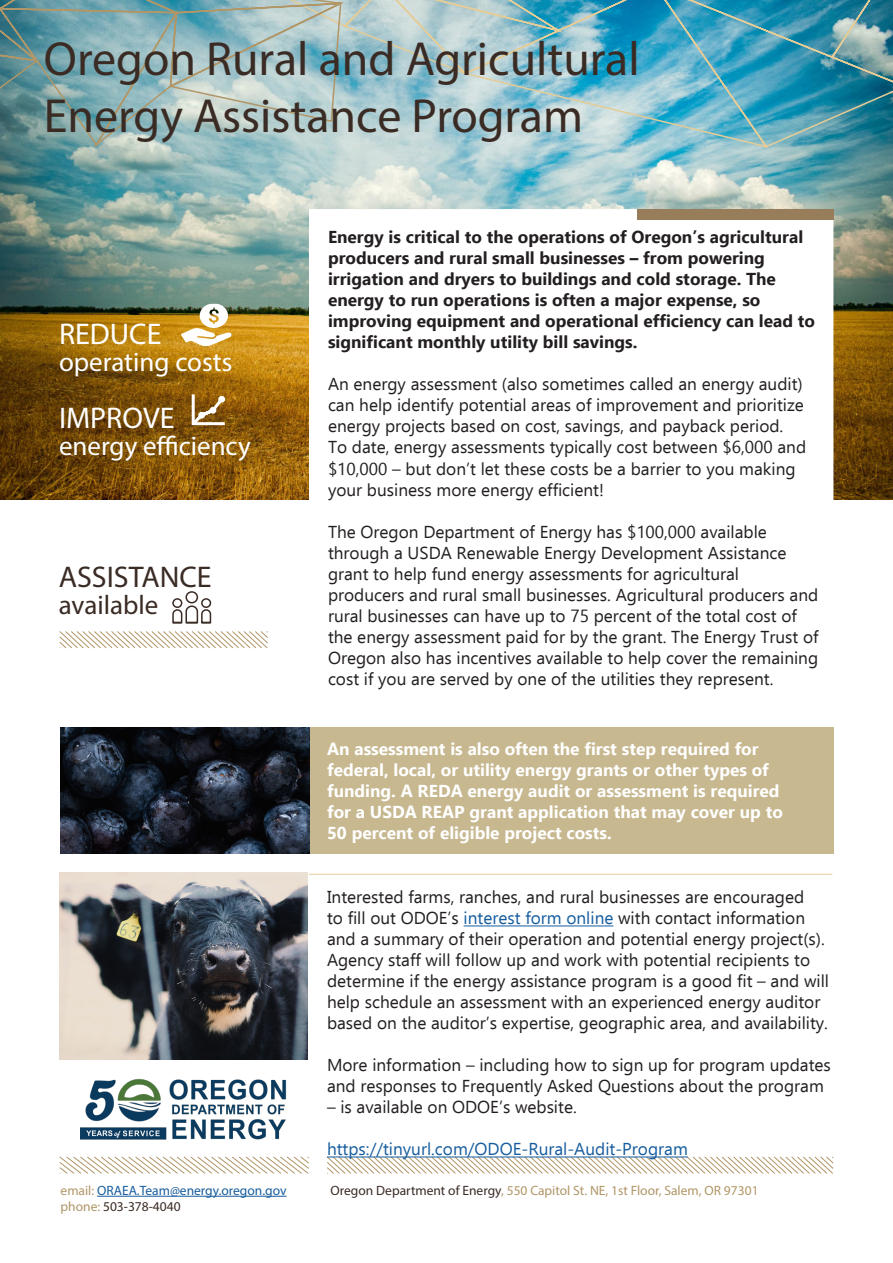
<style>
.page{position:relative;width:893px;height:1263px;background:#fff}
.page>*{position:absolute;margin:0;border:0;box-sizing:border-box;transform-origin:0 0}
.t1{font:48px/57.6px "Myriad Pro";color:#3a2b24}
.t2{font:30px "Myriad Pro";color:#fff}
.t3{font:30px "Myriad Pro";color:#3a2b24}
.t4{font:27px "Myriad Pro";color:#fff}
.t5{font:27px "Myriad Pro";color:#3a2b24}
.t6{font:17.25px/21px "Ebrima";color:#231f20}
.t7{font:700 17.25px/21px "Ebrima";color:#231f20}
.t8{font:700 17.25px/21px "Ebrima";color:#fff}
.t9{font:17.25px "Ebrima";color:#175d9e}
.t10{font:13.5px "Myriad Pro";color:#b19667}
.t11{font:13.5px/16.2px "Myriad Pro";color:#175d9e}
.s1{color:#175d9e}
.s2{color:#b19667}
.s3{color:#3a2b24}
</style>
<div class="page">
<img style="left:0;top:149px;width:893px;height:351px">
<div style="left:309px;top:727px;width:524px;height:127px;background:#c7b890"></div>
<img style="left:61px;top:727px;width:248px;height:127px">
<hr style="left:309px;top:874px;width:523px;height:1px;background:#e5cc96">
<svg style="left:309px;top:209px;width:524px;height:291px"></svg>
<img style="left:356px;top:0;width:537px;height:149px">
<svg style="left:0;top:0;width:356px;height:151px"></svg>
<svg style="left:327px;top:1156px;width:507px;height:18px"></svg>
<svg style="left:59px;top:631px;width:209px;height:18px"></svg>
<svg style="left:59px;top:1156px;width:250px;height:18px"></svg>
<hr style="left:97px;top:1196px;width:189px;height:1px;background:#175d9e">
<div style="left:637px;top:209px;width:196px;height:10px;background:#987d5a"></div>
<svg style="left:172px;top:591px;width:40px;height:33px"></svg>
<img style="left:60px;top:873px;width:248px;height:187px">
<hr style="left:464px;top:925px;width:149px;height:1px;background:#175d9e">
<hr style="left:327px;top:1156px;width:361px;height:1px;background:#175d9e">
<img style="left:81px;top:1078px;width:206px;height:62px">
<svg style="left:189px;top:391px;width:39px;height:37px"></svg>
<img style="left:181px;top:303px;width:51px;height:44px">
<p class="t1" style="left:44px;top:29px;width:597px">Oregon Rural and Agricultural<br>Energy Assistance Program</p>
<p class="t2" style="left:59px;top:315px;width:104px">REDUCE</p>
<p class="t4" style="left:59px;top:345px;width:175px">operating costs</p>
<p class="t2" style="left:59px;top:400px;width:117px">IMPROVE</p>
<p class="t4" style="left:59px;top:430px;width:193px">energy efficiency</p>
<p class="t3" style="left:59px;top:558px;width:154px">ASSISTANCE</p>
<p class="t5" style="left:59px;top:588px;width:101px">available</p>
<p class="t7" style="left:328px;top:226px;width:489px">Energy is critical to the operations of Oregon’s agricultural producers and rural small businesses – from powering irrigation and dryers to buildings and cold storage. The energy to run operations is often a major expense, so improving equipment and operational efficiency can lead to significant monthly utility bill savings.</p>
<p class="t6" style="left:328px;top:373px;width:480px">An energy assessment (also sometimes called an energy audit) can help identify potential areas of improvement and prioritize energy projects based on cost, savings, and payback period.<br>To date, energy assessments typically cost between $6,000 and $10,000 – but don’t let these costs be a barrier to you making your business more energy efficient!</p>
<p class="t6" style="left:328px;top:520px;width:492px">The Oregon Department of Energy has $100,000 available through a USDA Renewable Energy Development Assistance grant to help fund energy assessments for agricultural producers and rural small businesses. Agricultural producers and rural businesses can have up to 75 percent of the total cost of the energy assessment paid for by the grant. The Energy Trust of Oregon also has incentives available to help cover the remaining cost if you are served by one of the utilities they represent.</p>
<p class="t8" style="left:327px;top:737px;width:457px">An assessment is also often the first step required for federal, local, or utility energy grants or other types of funding. A REDA energy audit or assessment is required for a USDA REAP grant application that may cover up to 50 percent of eligible project costs.</p>
<p class="t6" style="left:327px;top:886px;width:503px">Interested farms, ranches, and rural businesses are encouraged<br>to fill out ODOE’s <span class="s1">interest form online</span> with contact information and a summary of their operation and potential energy project(s).<br>Agency staff will follow up and work with potential recipients to determine if the energy assistance program is a good fit – and will help schedule an assessment with an experienced energy auditor based on the auditor’s expertise, geographic area, and availability.</p>
<p class="t6" style="left:327px;top:1054px;width:505px">More information – including how to sign up for program updates and responses to Frequently Asked Questions about the program</p>
<p class="t6" style="left:327px;top:1096px;width:251px">– is available on ODOE’s website.</p>
<p class="t9" style="left:327px;top:1136px;width:362px">https://tinyurl.com/ODOE-Rural-Audit-Program</p>
<p class="t11" style="left:61px;top:1182px;width:227px"><span class="s2">email:</span> ORAEA.Team@energy.oregon.gov <span class="s2">phone:</span> <span class="s3">503-378-4040</span></p>
<p class="t10" style="left:331px;top:1182px;width:429px"><span class="s3">Oregon Department of Energy</span>, 550 Capitol St. NE, 1st Floor, Salem, OR 97301</p>
</div>
